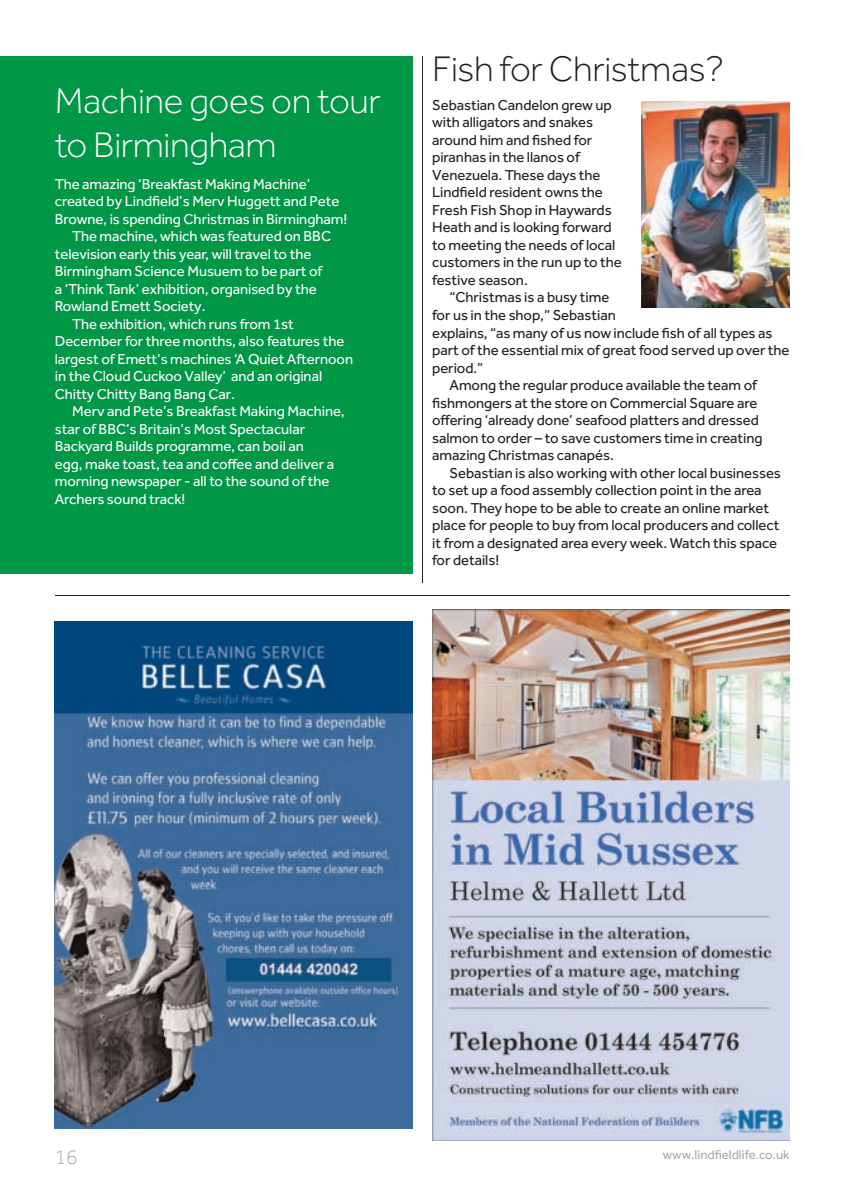
<style>
.page{position:relative;width:843px;height:1195px;background:#fff}
.page>*{position:absolute;margin:0;border:0;box-sizing:border-box;transform-origin:0 0}
.t1{font:300 36.75px/44.1px "Effra";letter-spacing:-.01em;color:#fff}
.t2{font:300 36.75px "Effra";letter-spacing:-.01em;color:#231f20}
.t3{font:300 21px "Effra";color:#a8a9ad}
.t4{font:14.88px/17.5px "Effra";letter-spacing:-.005em;color:#231f20}
.t5{font:14.88px "Effra";letter-spacing:-.005em;color:#fff}
.t6{font:13.12px "Effra";color:#a8a9ad}
</style>
<div class="page">
<div style="left:0;top:56px;width:412px;height:517px;background:#009746"></div>
<img style="left:432px;top:609px;width:357px;height:530px">
<img style="left:55px;top:621px;width:357px;height:506px">
<hr style="left:55px;top:595px;width:734px;height:1px;background:#231f20">
<img style="left:641px;top:101px;width:148px;height:206px">
<hr style="left:422px;top:56px;width:1px;height:526px;background:#231f20">
<h1 class="t1" style="left:55px;top:79px;width:327px">Machine goes on tour to Birmingham</h1>
<p class="t5" style="left:55px;top:175px;width:257px">The amazing ‘Breakfast Making Machine’</p>
<p class="t5" style="left:55px;top:192px;width:286px">created by Lindfield’s Merv Huggett and Pete</p>
<p class="t5" style="left:55px;top:210px;width:294px">Browne, is spending Christmas in Birmingham!</p>
<p class="t5" style="left:72px;top:227px;width:260px">The machine, which was featured on BBC</p>
<p class="t5" style="left:55px;top:245px;width:258px">television early this year, will travel to the</p>
<p class="t5" style="left:55px;top:262px;width:269px">Birmingham Science Musuem to be part of</p>
<p class="t5" style="left:55px;top:280px;width:263px">a ‘Think Tank’ exhibition, organised by the</p>
<p class="t5" style="left:55px;top:297px;width:152px">Rowland Emett Society.</p>
<p class="t5" style="left:72px;top:315px;width:223px">The exhibition, which runs from 1st</p>
<p class="t5" style="left:55px;top:332px;width:291px">December for three months, also features the</p>
<p class="t5" style="left:55px;top:350px;width:300px">largest of Emett’s machines ‘A Quiet Afternoon</p>
<p class="t5" style="left:55px;top:367px;width:269px">in the Cloud Cuckoo Valley’ and an original</p>
<p class="t5" style="left:55px;top:385px;width:182px">Chitty Chitty Bang Bang Car.</p>
<p class="t5" style="left:72px;top:402px;width:274px">Merv and Pete’s Breakfast Making Machine,</p>
<p class="t5" style="left:55px;top:420px;width:252px">star of BBC’s Britain’s Most Spectacular</p>
<p class="t5" style="left:55px;top:437px;width:250px">Backyard Builds programme, can boil an</p>
<p class="t5" style="left:55px;top:455px;width:281px">egg, make toast, tea and coffee and deliver a</p>
<p class="t5" style="left:55px;top:472px;width:276px">morning newspaper - all to the sound of the</p>
<p class="t5" style="left:55px;top:490px;width:132px">Archers sound track!</p>
<h1 class="t2" style="left:432px;top:48px;width:293px">Fish for Christmas?</h1>
<p class="t4" style="left:432px;top:96px;width:191px">Sebastian Candelon grew up with alligators and snakes around him and fished for piranhas in the llanos of<br>Venezuela. These days the<br>Lindfield resident owns the<br>Fresh Fish Shop in Haywards<br>Heath and is looking forward to meeting the needs of local customers in the run up to the festive season.</p>
<p class="t4" style="left:449px;top:288px;width:161px">“Christmas is a busy time</p>
<p class="t4" style="left:432px;top:306px;width:185px">for us in the shop,” Sebastian</p>
<p class="t4" style="left:432px;top:323px;width:342px">explains, “as many of us now include fish of all types as</p>
<p class="t4" style="left:432px;top:341px;width:359px">part of the essential mix of great food served up over the</p>
<p class="t4" style="left:432px;top:358px;width:53px">period.”</p>
<p class="t4" style="left:449px;top:376px;width:309px">Among the regular produce available the team of</p>
<p class="t4" style="left:432px;top:393px;width:326px">fishmongers at the store on Commercial Square are</p>
<p class="t4" style="left:432px;top:411px;width:328px">offering ‘already done’ seafood platters and dressed</p>
<p class="t4" style="left:432px;top:428px;width:332px">salmon to order – to save customers time in creating</p>
<p class="t4" style="left:432px;top:446px;width:183px">amazing Christmas canapés.</p>
<p class="t4" style="left:449px;top:463px;width:333px">Sebastian is also working with other local businesses</p>
<p class="t4" style="left:432px;top:481px;width:331px">to set up a food assembly collection point in the area</p>
<p class="t4" style="left:432px;top:498px;width:338px">soon. They hope to be able to create an online market</p>
<p class="t4" style="left:432px;top:516px;width:348px">place for people to buy from local producers and collect</p>
<p class="t4" style="left:432px;top:533px;width:346px">it from a designated area every week. Watch this space</p>
<p class="t4" style="left:432px;top:551px;width:68px">for details!</p>
<h2 class="t3" style="left:55px;top:1144px;width:24px">16</h2>
<p class="t6" style="left:662px;top:1146px;width:128px">www.lindfieldlife.co.uk</p>
</div>
